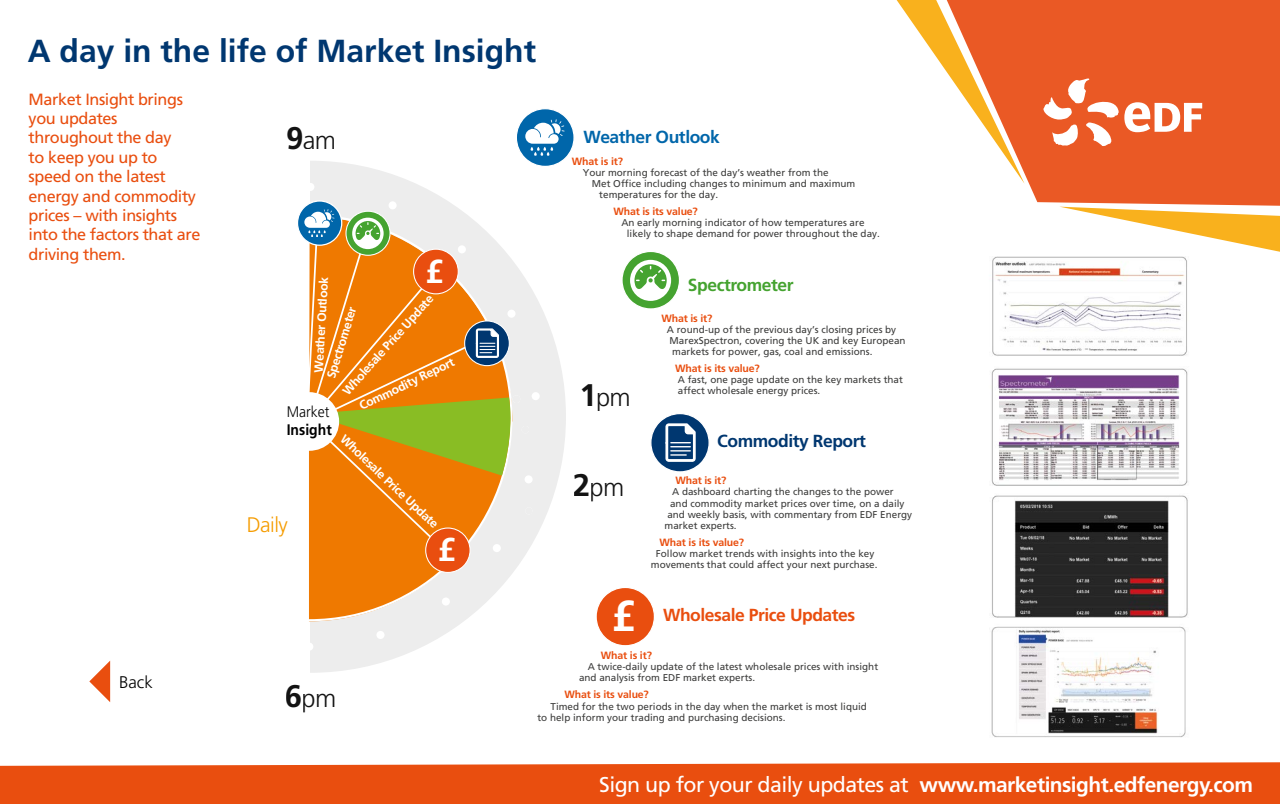
<style>
.page{position:relative;width:1280px;height:804px;background:#fff}
.page>*{position:absolute;margin:0;border:0;box-sizing:border-box;transform-origin:0 0}
.t1{font:700 43.31px "Frutiger";color:#fff}
.t2{font:700 33.19px "Frutiger";color:#fff}
.t3{font:700 33px "Frutiger";color:#fff}
.t4{font:700 31.88px "Frutiger";color:#003770}
.t5{font:300 25.5px "Frutiger";letter-spacing:-.025em;color:#131313}
.t6{font:300 21.06px "Frutiger";letter-spacing:-.025em;color:#f59c00}
.t7{font:700 20.94px "Frutiger";letter-spacing:-.025em;color:#fff}
.t8{font:700 17.5px "Frutiger";letter-spacing:-.025em;color:#e94e0f}
.t9{font:700 17.5px "Frutiger";letter-spacing:-.025em;color:#003770}
.t10{font:700 17.5px "Frutiger";letter-spacing:-.025em;color:#06a}
.t11{font:700 17.5px "Frutiger";letter-spacing:-.025em;color:#45a330}
.t12{font:300 16.88px "Frutiger";color:#000}
.t13{font:16.25px/19.4px "Frutiger";letter-spacing:-.025em;color:#e94e0f}
.t14{font:700 15.25px "Frutiger";color:#000;scale:.92 1}
.t15{font:300 15.25px "Frutiger";color:#000;scale:.92 1}
.t16{font:700 12.25px "Frutiger";color:#fff}
.t17{font:700 10.5px "Frutiger";letter-spacing:-.015em;color:#e94e0f}
.t18{font:9.88px/11.1px "Frutiger";color:#3c3c3b}
.s1{font-weight:700;font-size:31.25px}
.s2{font-weight:400;font-size:21.38px}
</style>
<div class="page">
<svg style="left:517px;top:109px;width:57px;height:52px"></svg>
<svg style="left:651px;top:414px;width:58px;height:58px"></svg>
<svg style="left:596px;top:588px;width:58px;height:58px"></svg>
<svg style="left:310px;top:161px;width:256px;height:512px"></svg>
<div style="left:525px;top:507px;width:7px;height:7px;background:#ededed;border-radius:50%"></div>
<div style="left:522px;top:426px;width:7px;height:7px;background:#ededed;border-radius:50%"></div>
<div style="left:513px;top:395px;width:7px;height:8px;background:#ededed;border-radius:50%"></div>
<svg style="left:309px;top:573px;width:203px;height:48px;background:#f0be8c"></svg>
<div style="left:306px;top:183px;width:8px;height:8px;background:#fff;border-radius:50%"></div>
<div style="left:305px;top:642px;width:8px;height:8px;background:#fff;border-radius:50%"></div>
<div style="left:532px;top:392px;width:8px;height:8px;background:#fff;border-radius:50%"></div>
<div style="left:507px;top:310px;width:9px;height:8px;background:#f4f4f4;border-radius:50%"></div>
<div style="left:525px;top:475px;width:8px;height:8px;background:#fff;border-radius:50%"></div>
<div style="left:442px;top:597px;width:8px;height:8px;background:#fff;border-radius:50%"></div>
<div style="left:376px;top:631px;width:9px;height:8px;background:#fff;border-radius:50%"></div>
<svg style="left:622px;top:252px;width:57px;height:57px"></svg>
<svg style="left:298px;top:200px;width:217px;height:373px;background:#dda14f"></svg>
<div style="left:0;top:762px;width:1280px;height:42px;background:#e94e0f"></div>
<div style="left:1025px;top:0;width:255px;height:207px;background:#ea5925"></div>
<svg style="left:1061px;top:207px;width:219px;height:45px"></svg>
<svg style="left:896px;top:0;width:129px;height:184px"></svg>
<svg style="left:1043px;top:78px;width:159px;height:68px"></svg>
<svg style="left:89px;top:661px;width:21px;height:41px"></svg>
<img style="left:992px;top:251px;width:219px;height:105px">
<img style="left:991px;top:368px;width:197px;height:118px">
<img style="left:992px;top:495px;width:196px;height:122px">
<img style="left:991px;top:626px;width:195px;height:112px">
<h3 class="t4" style="left:28px;top:32px;width:510px">A day in the life of Market Insight</h3>
<h3 class="t13" style="left:29px;top:89px;width:173px">Market Insight brings you updates throughout the day<br>to keep you up to speed on the latest energy and commodity prices – with insights into the factors that are driving them.</h3>
<h3 class="t5" style="left:286px;top:125px;width:51px"><span class="s1">9</span>am</h3>
<h2 class="t2" style="left:426px;top:252px;width:20px">£</h2>
<p class="t16" style="left:312px;top:372px;width:97px;rotate:-87deg">Weather Outlook</p>
<p class="t16" style="left:339px;top:388px;width:131px;rotate:-48deg">Wholesale Price Update</p>
<p class="t16" style="left:324px;top:376px;width:75px;rotate:-73deg">Spectrometer</p>
<p class="t16" style="left:357px;top:400px;width:106px;rotate:-26deg">Commodity Report</p>
<h3 class="t15" style="left:287px;top:403px;width:48px">Market</h3>
<h3 class="t14" style="left:287px;top:421px;width:50px">Insight</h3>
<p class="t16" style="left:347px;top:432px;width:131px;rotate:43deg">Wholesale Price Update</p>
<h3 class="t6" style="left:247px;top:513px;width:43px">Daily</h3>
<h3 class="t3" style="left:438px;top:530px;width:20px">£</h3>
<h3 class="t10" style="left:584px;top:127px;width:138px">Weather Outlook</h3>
<p class="t17" style="left:572px;top:155px;width:53px">What is it?</p>
<p class="t18" style="left:583px;top:167px;width:247px">Your morning forecast of the day’s weather from the</p>
<p class="t18" style="left:592px;top:178px;width:265px">Met Office including changes to minimum and maximum</p>
<p class="t18" style="left:599px;top:189px;width:120px">temperatures for the day.</p>
<p class="t17" style="left:613px;top:205px;width:86px">What is its value?</p>
<p class="t18" style="left:627px;top:217px;width:255px;text-indent:-6px">An early morning indicator of how temperatures are likely to shape demand for power throughout the day.</p>
<h3 class="t5" style="left:579px;top:382px;width:53px"><span class="s1">1</span>pm</h3>
<h3 class="t5" style="left:573px;top:473px;width:53px"><span class="s1">2</span>pm</h3>
<h3 class="t11" style="left:688px;top:274px;width:107px">Spectrometer</h3>
<p class="t17" style="left:661px;top:312px;width:53px">What is it?</p>
<p class="t18" style="left:667px;top:323px;width:240px">A round-up of the previous day’s closing prices by<br>MarexSpectron, covering the UK and key European markets for power, gas, coal and emissions.</p>
<p class="t17" style="left:675px;top:362px;width:86px">What is its value?</p>
<p class="t18" style="left:678px;top:374px;width:227px">A fast, one page update on the key markets that affect wholesale energy prices.</p>
<h3 class="t9" style="left:717px;top:430px;width:150px">Commodity Report</h3>
<p class="t17" style="left:675px;top:474px;width:53px">What is it?</p>
<p class="t18" style="left:672px;top:486px;width:223px">A dashboard charting the changes to the power</p>
<p class="t18" style="left:670px;top:497px;width:236px">and commodity market prices over time, on a daily</p>
<p class="t18" style="left:667px;top:508px;width:246px">and weekly basis, with commentary from EDF Energy</p>
<p class="t18" style="left:665px;top:519px;width:74px">market experts.</p>
<p class="t17" style="left:660px;top:536px;width:86px">What is its value?</p>
<p class="t18" style="left:651px;top:548px;width:228px;text-align:center">Follow market trends with insights into the key movements that could affect your next purchase.</p>
<h1 class="t1" style="left:612px;top:591px;width:26px">£</h1>
<h3 class="t8" style="left:663px;top:605px;width:194px">Wholesale Price Updates</h3>
<h3 class="t12" style="left:119px;top:672px;width:35px">Back</h3>
<h3 class="t5" style="left:285px;top:683px;width:53px"><span class="s1">6</span>pm</h3>
<p class="t17" style="left:601px;top:649px;width:53px">What is it?</p>
<p class="t18" style="left:579px;top:661px;width:301px;text-indent:9px">A twice-daily update of the latest wholesale prices with insight and analysis from EDF market experts.</p>
<p class="t17" style="left:564px;top:688px;width:86px">What is its value?</p>
<p class="t18" style="left:537px;top:700px;width:331px;text-indent:13px">Timed for the two periods in the day when the market is most liquid to help inform your trading and purchasing decisions.</p>
<h3 class="t7" style="left:599px;top:772px;width:655px"><span class="s2">Sign up for your daily updates at</span> www.marketinsight.edfenergy.com</h3>
</div>
